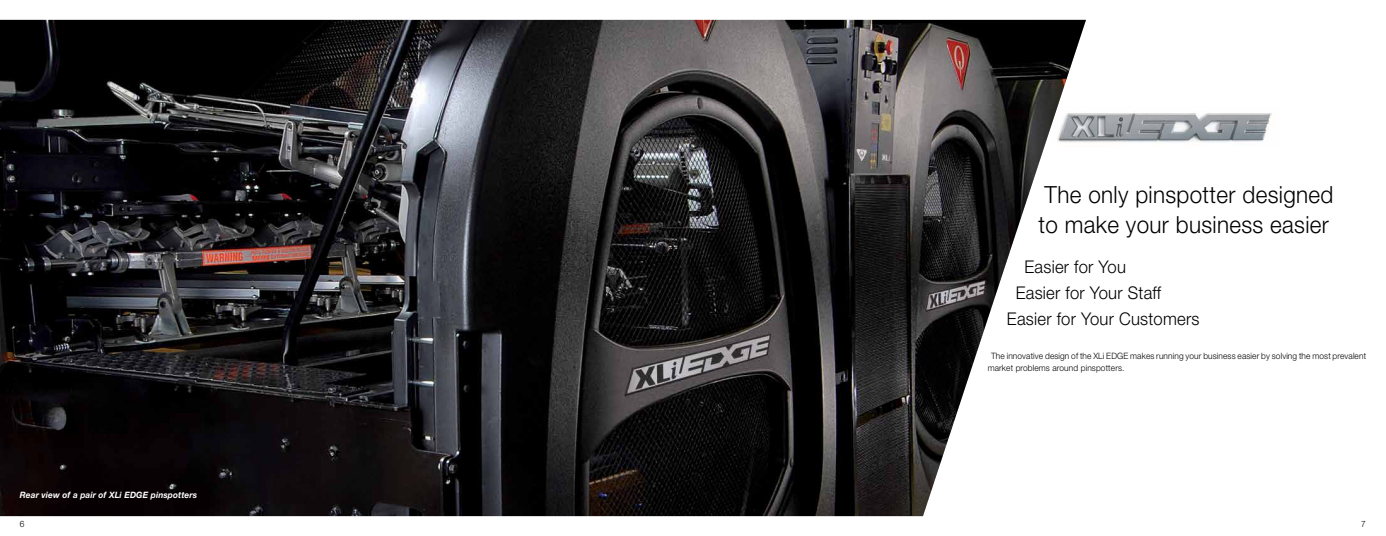
<style>
.page{position:relative;width:1386px;height:536px;background:#fff}
.page>*{position:absolute;margin:0;border:0;box-sizing:border-box;transform-origin:0 0}
.t1{font:300 23.62px/30.6px "Helvetica Neue";letter-spacing:.015em;color:#000;scale:.95 1}
.t2{font:300 17.5px "Helvetica Neue";letter-spacing:.015em;color:#000;scale:.95 1}
.t3{font:300 8.75px/12.2px "Helvetica Neue";letter-spacing:.015em;color:#000;scale:.95 1}
.t4{font:italic 700 8.75px "Helvetica Neue";letter-spacing:.015em;color:#fff;scale:.95 1}
</style>
<div class="page">
<img style="left:1086px;top:113px;width:186px;height:29px">
<img style="left:0;top:20px;width:1086px;height:496px">
<p class="t4" style="left:20px;top:489px;width:188px">Rear view of a pair of XLi EDGE pinspotters</p>
<h1 class="t1" style="left:1038px;top:178px;width:312px">The only pinspotter designed to make your business easier</h1>
<h2 class="t2" style="left:1024px;top:256px;width:108px">Easier for You</h2>
<h2 class="t2" style="left:1016px;top:282px;width:155px">Easier for Your Staff</h2>
<h2 class="t2" style="left:1007px;top:308px;width:204px">Easier for Your Customers</h2>
<p class="t3" style="left:988px;top:349px;width:400px;text-indent:3px">The innovative design of the XLi EDGE makes running your business easier by solving the most prevalent market problems around pinspotters.</p>
<p class="t3" style="left:20px;top:517px;width:6px">6</p>
<p class="t3" style="left:1361px;top:517px;width:6px">7</p>
</div>
